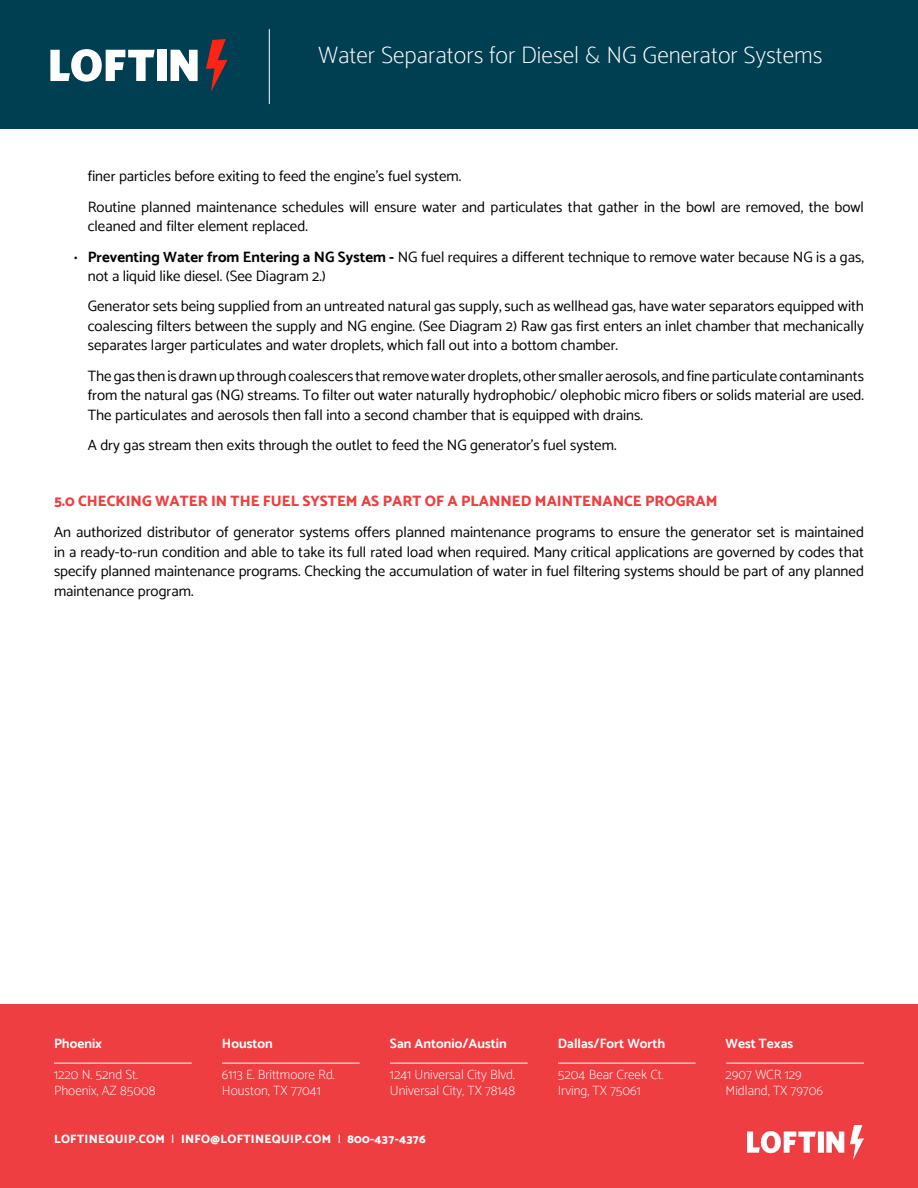
<style>
.page{position:relative;width:918px;height:1188px;background:#fff}
.page>*{position:absolute;margin:0;border:0;box-sizing:border-box;transform-origin:0 0}
.t1{font:100 24px "Catamaran";color:#fff}
.t2{font:15px/19.5px "Catamaran";color:#000}
.t3{font:800 15px "Catamaran";color:#ef3e42}
.t4{font:100 13.5px/15.8px "Catamaran";color:#fff}
.t5{font:700 13.5px "Catamaran";color:#fff}
.t6{font:800 12px "Catamaran";letter-spacing:.025em;color:#fff}
.s1{font-weight:800}
.s2{font-weight:700}
.s3{font-weight:500}
</style>
<div class="page">
<div style="left:0;top:1004px;width:917px;height:184px;background:#ef3e42"></div>
<div style="left:0;top:0;width:918px;height:129px;background:#003e51"></div>
<svg style="left:171px;top:50px;width:27px;height:31px"></svg>
<svg style="left:206px;top:39px;width:22px;height:53px"></svg>
<div style="left:158px;top:50px;width:9px;height:31px;background:#fff"></div>
<svg style="left:50px;top:49px;width:105px;height:33px"></svg>
<hr style="left:269px;top:29px;width:1px;height:75px;background:#fff">
<hr style="left:54px;top:1063px;width:138px;height:1px;background:#fff">
<hr style="left:222px;top:1063px;width:138px;height:1px;background:#fff">
<hr style="left:390px;top:1063px;width:138px;height:1px;background:#fff">
<hr style="left:558px;top:1063px;width:138px;height:1px;background:#fff">
<hr style="left:726px;top:1063px;width:138px;height:1px;background:#fff">
<img style="left:748px;top:1125px;width:116px;height:35px">
<h1 class="t1" style="left:319px;top:41px;width:506px">Water Separators for Diesel &amp; NG Generator Systems</h1>
<p class="t2" style="left:88px;top:161px;width:778px;line-height:30.3px">finer particles before exiting to feed the engine’s fuel system.<br>Routine planned maintenance schedules will ensure water and particulates that gather in the bowl are removed, the bowl</p>
<p class="t2" style="left:74px;top:211px;width:791px;line-height:30.3px;text-indent:14px">cleaned and filter element replaced.<br><span class="s1">·</span> <span class="s2">Preventing Water from Entering a NG System -</span> NG fuel requires a different technique to remove water because NG is a gas,</p>
<p class="t2" style="left:88px;top:261px;width:778px;line-height:30.3px">not a liquid like diesel. (See Diagram 2.)<br>Generator sets being supplied from an untreated natural gas supply, such as wellhead gas, have water separators equipped with</p>
<p class="t2" style="left:88px;top:316px;width:778px">coalescing filters between the supply and NG engine. (See Diagram 2) Raw gas first enters an inlet chamber that mechanically separates larger particulates and water droplets, which fall out into a bottom chamber.</p>
<p class="t2" style="left:88px;top:366px;width:778px;text-align:justify">The gas then is drawn up through coalescers that remove water droplets, other smaller aerosols, and fine particulate contaminants from the natural gas (NG) streams. To filter out water naturally hydrophobic/ olephobic micro fibers or solids material are used.<br>The particulates and aerosols then fall into a second chamber that is equipped with drains.</p>
<p class="t2" style="left:88px;top:435px;width:530px">A dry gas stream then exits through the outlet to feed the NG generator’s fuel system.</p>
<p class="t3" style="left:54px;top:493px;width:665px">5.0 CHECKING WATER IN THE FUEL SYSTEM AS PART OF A PLANNED MAINTENANCE PROGRAM</p>
<p class="t2" style="left:54px;top:522px;width:812px;text-align:justify">An authorized distributor of generator systems offers planned maintenance programs to ensure the generator set is maintained in a ready-to-run condition and able to take its full rated load when required. Many critical applications are governed by codes that specify planned maintenance programs. Checking the accumulation of water in fuel filtering systems should be part of any planned maintenance program.</p>
<p class="t5" style="left:54px;top:1035px;width:50px">Phoenix</p>
<p class="t4" style="left:54px;top:1067px;width:103px">1220 N. 52nd St.<br>Phoenix, AZ 85008</p>
<p class="t5" style="left:222px;top:1035px;width:52px">Houston</p>
<p class="t4" style="left:222px;top:1067px;width:114px">6113 E. Brittmoore Rd.<br>Houston, TX 77041</p>
<p class="t5" style="left:390px;top:1035px;width:118px">San Antonio/Austin</p>
<p class="t4" style="left:390px;top:1067px;width:127px">1241 Universal City Blvd.<br>Universal City, TX 78148</p>
<p class="t6" style="left:54px;top:1132px;width:373px">LOFTINEQUIP.COM <span class="s3">|</span> INFO@LOFTINEQUIP.COM <span class="s3">|</span> 800-437-4376</p>
<p class="t5" style="left:558px;top:1035px;width:109px">Dallas/Fort Worth</p>
<p class="t4" style="left:558px;top:1067px;width:107px">5204 Bear Creek Ct.<br>Irving, TX 75061</p>
<p class="t5" style="left:726px;top:1035px;width:69px">West Texas</p>
<p class="t4" style="left:726px;top:1067px;width:99px">2907 WCR 129<br>Midland, TX 79706</p>
</div>
